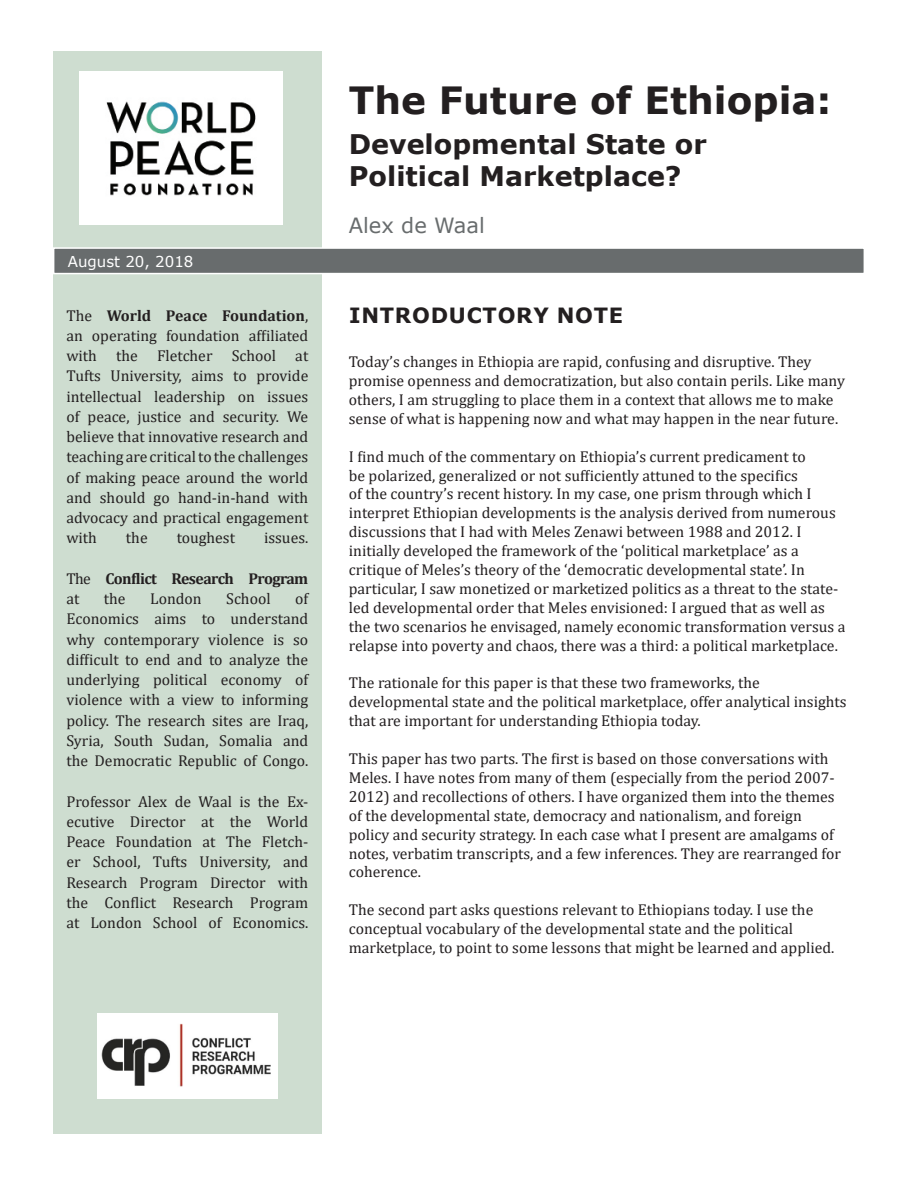
<style>
.page{position:relative;width:918px;height:1188px;background:#fff}
.page>*{position:absolute;margin:0;border:0;box-sizing:border-box;transform-origin:0 0}
.t1{font:700 37.5px "Verdana";color:#231f20}
.t2{font:700 27px/32.4px "Verdana";color:#231f20}
.t3{font:700 21px "Verdana";letter-spacing:.035em;color:#231f20}
.t4{font:21px "Verdana";color:#686c6d}
.t5{font:15.75px/20.2px "Cambria";color:#231f20}
.t6{font:700 15.75px/20.2px "Cambria";letter-spacing:-.035em;color:#231f20}
.t7{font:15px "Verdana";color:#fff}
.s1{font-weight:700}
.s2{font-weight:400}
</style>
<div class="page">
<div style="left:53px;top:52px;width:269px;height:1082px;background:#ceddd0"></div>
<img style="left:79px;top:72px;width:204px;height:152px">
<img style="left:97px;top:1014px;width:181px;height:85px">
<div style="left:54px;top:248px;width:810px;height:26px;background:#686c6d"></div>
<div style="left:53px;top:247px;width:812px;height:27px;border:2px solid #fff"></div>
<p class="t7" style="left:68px;top:251px;width:127px">August 20, 2018</p>
<p class="t5" style="left:66px;top:305px;width:243px;text-align:justify">The <span class="s1">World Peace Foundation</span>, an operating foundation affiliated with the Fletcher School at Tufts University, aims to provide intellectual leadership on issues of peace, justice and security. We believe that innovative research and teaching are critical to the challenges of making peace around the world and should go hand-in-hand with advocacy and practical engagement with</p>
<p class="t5" style="left:126px;top:528px;width:23px">the</p>
<p class="t5" style="left:177px;top:528px;width:60px">toughest</p>
<p class="t5" style="left:264px;top:528px;width:46px">issues.</p>
<p class="t6" style="left:66px;top:568px;width:243px"><span class="s2">The</span> Conflict Research Program <span class="s2">at</span></p>
<p class="t5" style="left:66px;top:589px;width:243px;text-align:justify;text-indent:229px">of Economics aims to understand why contemporary violence is so difficult to end and to analyze the underlying political economy of violence with a view to informing policy. The research sites are Iraq, Syria, South Sudan, Somalia and the Democratic Republic of Congo.</p>
<p class="t5" style="left:66px;top:791px;width:243px;text-align:justify">Professor Alex de Waal is the Ex&shy;ecutive Director at the World Peace Foundation at The Fletch&shy;er School, Tufts University, and Research Program Director with the Conflict Research Program at London School of Economics.</p>
<p class="t5" style="left:104px;top:589px;width:23px">the</p>
<p class="t5" style="left:150px;top:589px;width:53px">London</p>
<p class="t5" style="left:226px;top:589px;width:46px">School</p>
<p class="t1" style="left:349px;top:74px;width:484px">The Future of Ethiopia:</p>
<p class="t2" style="left:349px;top:127px;width:359px">Developmental State or<br>Political Marketplace?</p>
<p class="t4" style="left:349px;top:211px;width:138px">Alex de Waal</p>
<p class="t3" style="left:349px;top:300px;width:276px">INTRODUCTORY NOTE</p>
<p class="t5" style="left:349px;top:352px;width:498px;line-height:18.9px">Today’s changes in Ethiopia are rapid, confusing and disruptive. They promise openness and democratization, but also contain perils. Like many others, I am struggling to place them in a context that allows me to make sense of what is happening now and what may happen in the near future.</p>
<p class="t5" style="left:349px;top:447px;width:498px;line-height:18.9px">I find much of the commentary on Ethiopia’s current predicament to<br>be polarized, generalized or not sufficiently attuned to the specifics<br>of the country’s recent history. In my case, one prism through which I interpret Ethiopian developments is the analysis derived from numerous discussions that I had with Meles Zenawi between 1988 and 2012. I initially developed the framework of the ‘political marketplace’ as a critique of Meles’s theory of the ‘democratic developmental state’. In particular, I saw monetized or marketized politics as a threat to the state&shy;led developmental order that Meles envisioned: I argued that as well as the two scenarios he envisaged, namely economic transformation versus a relapse into poverty and chaos, there was a third: a political marketplace.</p>
<p class="t5" style="left:349px;top:674px;width:499px;line-height:18.9px">The rationale for this paper is that these two frameworks, the developmental state and the political marketplace, offer analytical insights that are important for understanding Ethiopia today.</p>
<p class="t5" style="left:349px;top:749px;width:494px;line-height:18.9px">This paper has two parts. The first is based on those conversations with Meles. I have notes from many of them (especially from the period 2007- 2012) and recollections of others. I have organized them into the themes of the developmental state, democracy and nationalism, and foreign policy and security strategy. In each case what I present are amalgams of notes, verbatim transcripts, and a few inferences. They are rearranged for coherence.</p>
<p class="t5" style="left:349px;top:900px;width:487px;line-height:18.9px">The second part asks questions relevant to Ethiopians today. I use the conceptual vocabulary of the developmental state and the political marketplace, to point to some lessons that might be learned and applied.</p>
</div>
